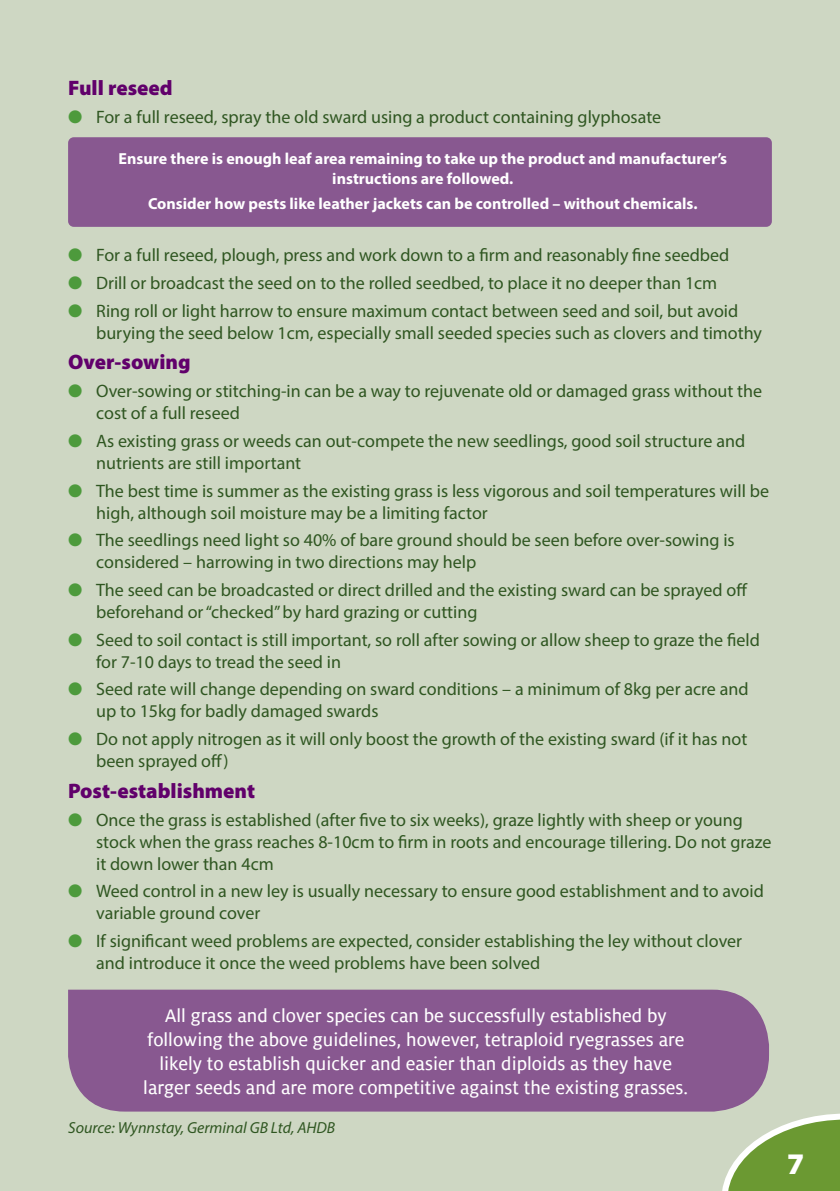
<style>
.page{position:relative;width:840px;height:1191px;background:#fff}
.page>*{position:absolute;margin:0;border:0;box-sizing:border-box;transform-origin:0 0}
.t1{font:900 30px "Myriad Pro";color:#fff}
.t2{font:900 21px "Myriad Pro";color:#61006b}
.t3{font:20px/24px "Milo Text";color:#fff;text-align:center}
.t4{font:18px/22px "Myriad Pro";color:#2f5621}
.t5{font:700 16px/20px "Myriad Pro";color:#fff;text-align:center}
.t6{font:italic 16px "Myriad Pro";color:#2f5621}
.s1{color:#4d9a3c}
</style>
<div class="page">
<div style="left:0;top:0;width:839px;height:1191px;background:#ced7c3"></div>
<svg style="left:722px;top:1113px;width:117px;height:78px"></svg>
<div style="left:68px;top:137px;width:703px;height:90px;background:#885890;border-radius:6px"></div>
<div style="left:68px;top:989px;width:700px;height:122px;background:#885890"></div>
<p class="t2" style="left:68px;top:74px;width:106px">Full reseed</p>
<p class="t4" style="left:68px;top:105px;width:594px"><span class="s1">●</span> For a full reseed, spray the old sward using a product containing glyphosate</p>
<p class="t5" style="left:118px;top:148px;width:609px">Ensure there is enough leaf area remaining to take up the product and manufacturer’s instructions are followed.</p>
<p class="t5" style="left:148px;top:193px;width:550px">Consider how pests like leather jackets can be controlled – without chemicals.</p>
<p class="t4" style="left:68px;top:244px;width:662px"><span class="s1">●</span> For a full reseed, plough, press and work down to a firm and reasonably fine seedbed</p>
<p class="t4" style="left:68px;top:271px;width:650px"><span class="s1">●</span> Drill or broadcast the seed on to the rolled seedbed, to place it no deeper than 1cm</p>
<p class="t4" style="left:96px;top:299px;width:667px;text-indent:-28px"><span class="s1">●</span> Ring roll or light harrow to ensure maximum contact between seed and soil, but avoid burying the seed below 1cm, especially small seeded species such as clovers and timothy</p>
<p class="t2" style="left:68px;top:348px;width:124px">Over-sowing</p>
<p class="t4" style="left:96px;top:380px;width:667px;text-indent:-28px"><span class="s1">●</span> Over-sowing or stitching-in can be a way to rejuvenate old or damaged grass without the cost of a full reseed</p>
<p class="t4" style="left:96px;top:429px;width:650px;text-indent:-28px"><span class="s1">●</span> As existing grass or weeds can out-compete the new seedlings, good soil structure and nutrients are still important</p>
<p class="t4" style="left:96px;top:479px;width:674px;text-indent:-28px"><span class="s1">●</span> The best time is summer as the existing grass is less vigorous and soil temperatures will be high, although soil moisture may be a limiting factor</p>
<p class="t4" style="left:96px;top:529px;width:639px;text-indent:-28px"><span class="s1">●</span> The seedlings need light so 40% of bare ground should be seen before over-sowing is considered – harrowing in two directions may help</p>
<p class="t4" style="left:96px;top:578px;width:652px;text-indent:-28px"><span class="s1">●</span> The seed can be broadcasted or direct drilled and the existing sward can be sprayed off beforehand or “checked” by hard grazing or cutting</p>
<p class="t4" style="left:96px;top:628px;width:665px;text-indent:-28px"><span class="s1">●</span> Seed to soil contact is still important, so roll after sowing or allow sheep to graze the field for 7-10 days to tread the seed in</p>
<p class="t4" style="left:96px;top:678px;width:653px;text-indent:-28px"><span class="s1">●</span> Seed rate will change depending on sward conditions – a minimum of 8kg per acre and up to 15kg for badly damaged swards</p>
<p class="t4" style="left:96px;top:727px;width:652px;text-indent:-28px"><span class="s1">●</span> Do not apply nitrogen as it will only boost the growth of the existing sward (if it has not been sprayed off)</p>
<p class="t2" style="left:68px;top:776px;width:188px">Post-establishment</p>
<p class="t4" style="left:96px;top:808px;width:676px;text-indent:-28px"><span class="s1">●</span> Once the grass is established (after five to six weeks), graze lightly with sheep or young stock when the grass reaches 8-10cm to firm in roots and encourage tillering. Do not graze it down lower than 4cm</p>
<p class="t4" style="left:96px;top:880px;width:668px;text-indent:-28px"><span class="s1">●</span> Weed control in a new ley is usually necessary to ensure good establishment and to avoid variable ground cover</p>
<p class="t4" style="left:96px;top:929px;width:647px;text-indent:-28px"><span class="s1">●</span> If significant weed problems are expected, consider establishing the ley without clover and introduce it once the weed problems have been solved</p>
<p class="t3" style="left:143px;top:1004px;width:546px">All grass and clover species can be successfully established by following the above guidelines, however, tetraploid ryegrasses are likely to establish quicker and easier than diploids as they have larger seeds and are more competitive against the existing grasses.</p>
<p class="t6" style="left:68px;top:1118px;width:268px">Source: Wynnstay, Germinal GB Ltd, AHDB</p>
<h1 class="t1" style="left:786px;top:1143px;width:19px">7</h1>
</div>
